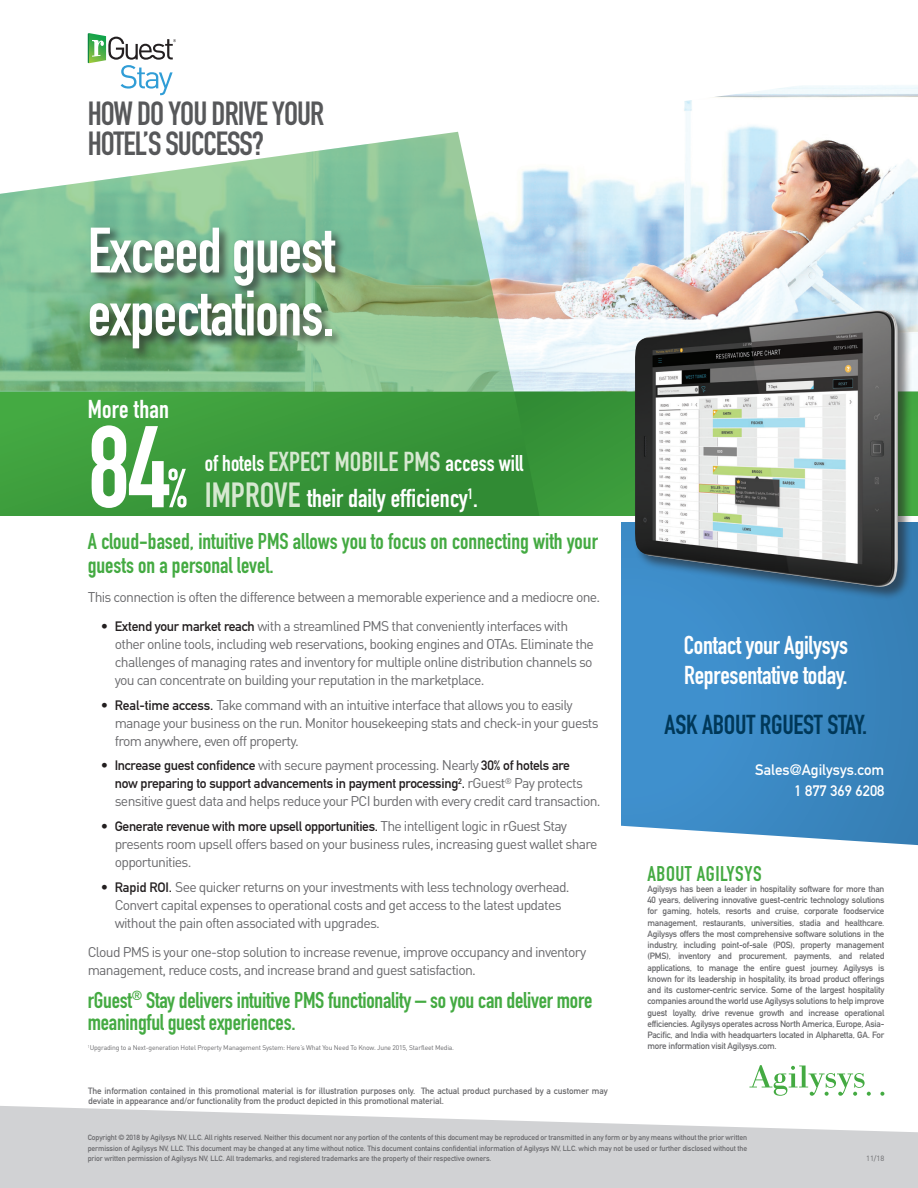
<style>
.page{position:relative;width:918px;height:1188px;background:#fff}
.page>*{position:absolute;margin:0;border:0;box-sizing:border-box;transform-origin:0 0}
.t1{font:114px "DIN Engschrift Std";color:#fff}
.t2{font:63px/63px "DIN Engschrift Std";letter-spacing:-.015em;color:#fff}
.t3{font:33px/30px "DIN Engschrift Std";letter-spacing:-.03em;color:#57585a}
.t4{font:27px "DIN Engschrift Std";letter-spacing:-.01em;color:#003859}
.t5{font:25.5px/30px "DIN Engschrift Std";letter-spacing:-.01em;color:#fff}
.t6{font:25.5px "DIN Engschrift Std";letter-spacing:.01em;color:#fff}
.t7{font:22.5px/24px "DIN Engschrift Std";letter-spacing:-.01em;color:#44aa42}
.t8{font:22.5px "DIN Engschrift Std";color:#fff}
.t9{font:21px "DIN Engschrift Std";letter-spacing:.025em;color:#44aa42}
.t10{font:15px/21px "DIN Mittelschrift Std";color:#fff;text-align:right}
.t11{font:13.95px/18px "DINOT";letter-spacing:-.05em;color:#69696c}
.t12{font:13.5px/18px "DIN Mittelschrift Std";letter-spacing:-.02em;color:#231f20}
.t13{font:9px/11.2px "DIN Mittelschrift Std";letter-spacing:-.01em;color:#69696c;text-align:justify}
.t14{font:7.5px/10.5px "DIN Mittelschrift Std";letter-spacing:-.01em;color:#69696c;text-align:justify}
.t15{font:7.5px "DINOT";color:#69696c}
.t16{font:6.75px "DINOT";letter-spacing:-.025em;color:#69696c}
.s1{font-size:54px}
.s2{font-size:27px;color:#d6e8d0}
.s3{font-size:34.5px;color:#d6e8d0}
.s4{font-family:"DIN Mittelschrift Std";font-size:13.5px;color:#231f20}
.s5{font-family:"DINOT";font-size:13.95px;color:#69696c}
</style>
<div class="page">
<div style="left:0;top:392px;width:918px;height:124px;background:linear-gradient(to bottom,#40a23f,#359137)"></div>
<svg style="left:514px;top:392px;width:404px;height:124px;background:#379438"></svg>
<img style="left:160px;top:85px;width:758px;height:307px">
<svg style="left:0;top:132px;width:514px;height:260px"></svg>
<svg style="left:0;top:1106px;width:918px;height:82px;fill:#d1d2d4"></svg>
<svg style="left:621px;top:522px;width:297px;height:323px;background:#438ec6"></svg>
<div style="left:634px;top:309px;width:278px;height:292px;background:#231f20;opacity:.56"></div>
<img style="left:635px;top:310px;width:263px;height:278px">
<svg style="left:88px;top:33px;width:88px;height:62px"></svg>
<svg style="left:880px;top:1092px;width:4px;height:4px"></svg>
<svg style="left:749px;top:1065px;width:122px;height:31px"></svg>
<div style="left:87px;top:225px;width:261px;height:136px;background:#231f20;opacity:.75"></div>
<h3 class="t3" style="left:88px;top:98px;width:238px">HOW DO YOU DRIVE YOUR<br>HOTEL’S SUCCESS?</h3>
<h2 class="t2" style="left:88px;top:219px;width:249px">Exceed guest expectations.</h2>
<h3 class="t6" style="left:88px;top:394px;width:83px">More than</h3>
<h1 class="t1" style="left:88px;top:400px;width:101px">84<span class="s1">%</span></h1>
<h3 class="t8" style="left:205px;top:450px;width:320px">of hotels <span class="s2">EXPECT MOBILE PMS</span> access will</h3>
<h3 class="t5" style="left:205px;top:484px;width:275px"><span class="s3">IMPROVE</span> their daily efficiency<sup>1</sup>.</h3>
<h3 class="t7" style="left:88px;top:530px;width:512px">A cloud-based, intuitive PMS allows you to focus on connecting with your guests on a personal level.</h3>
<p class="t11" style="left:88px;top:588px;width:514px">This connection is often the difference between a memorable experience and a mediocre one.</p>
<p class="t11" style="left:115px;top:617px;width:481px;text-indent:-13px"><span class="s4">• Extend your market reach</span> with a streamlined PMS that conveniently interfaces with other online tools, including web reservations, booking engines and OTAs. Eliminate the challenges of managing rates and inventory for multiple online distribution channels so you can concentrate on building your reputation in the marketplace.</p>
<p class="t11" style="left:115px;top:695px;width:485px;text-indent:-13px"><span class="s4">• Real-time access.</span> Take command with an intuitive interface that allows you to easily manage your business on the run. Monitor housekeeping stats and check-in your guests from anywhere, even off property.</p>
<p class="t12" style="left:115px;top:757px;width:470px;text-indent:-14px">• Increase guest confidence <span class="s5">with secure payment processing. Nearly</span> 30% of hotels are now preparing to support advancements in payment processing<sup>2</sup>. <span class="s5">rGuest</span><sup>®</sup> <span class="s5">Pay protects</span></p>
<p class="t11" style="left:115px;top:792px;width:487px">sensitive guest data and helps reduce your PCI burden with every credit card transaction.</p>
<p class="t12" style="left:101px;top:817px;width:467px">• Generate revenue with more upsell opportunities. <span class="s5">The intelligent logic in rGuest Stay</span></p>
<p class="t11" style="left:115px;top:835px;width:484px">presents room upsell offers based on your business rules, increasing guest wallet share opportunities.</p>
<p class="t11" style="left:115px;top:878px;width:456px;text-indent:-13px"><span class="s4">• Rapid ROI.</span> See quicker returns on your investments with less technology overhead.<br>Convert capital expenses to operational costs and get access to the latest updates without the pain often associated with upgrades.</p>
<p class="t11" style="left:88px;top:942px;width:500px">Cloud PMS is your one-stop solution to increase revenue, improve occupancy and inventory management, reduce costs, and increase brand and guest satisfaction.</p>
<h3 class="t7" style="left:88px;top:989px;width:506px;line-height:22.5px">rGuest<sup>®</sup> Stay delivers intuitive PMS functionality – so you can deliver more meaningful guest experiences.</h3>
<p class="t16" style="left:88px;top:1044px;width:368px"><sup>1</sup>Upgrading to a Next-generation Hotel Property Management System: Here’s What You Need To Know. June 2015, Starfleet Media.</p>
<p class="t13" style="left:88px;top:1085px;width:521px;line-height:10.5px">The information contained in this promotional material is for illustration purposes only. The actual product purchased by a customer may deviate in appearance and/or functionality from the product depicted in this promotional material.</p>
<h3 class="t5" style="left:684px;top:630px;width:166px">Contact your Agilysys<br>Representative today.</h3>
<h3 class="t4" style="left:665px;top:709px;width:204px">ASK ABOUT RGUEST STAY.</h3>
<p class="t10" style="left:755px;top:760px;width:131px">Sales@Agilysys.com<br>1 877 369 6208</p>
<h3 class="t9" style="left:647px;top:861px;width:116px">ABOUT AGILYSYS</h3>
<p class="t13" style="left:647px;top:883px;width:238px">Agilysys has been a leader in hospitality software for more than 40 years, delivering innovative guest-centric technology solutions for gaming, hotels, resorts and cruise, corporate foodservice management, restaurants, universities, stadia and healthcare.<br>Agilysys offers the most comprehensive software solutions in the industry, including point-of-sale (POS), property management (PMS), inventory and procurement, payments, and related applications, to manage the entire guest journey. Agilysys is known for its leadership in hospitality, its broad product offerings and its customer-centric service. Some of the largest hospitality companies around the world use Agilysys solutions to help improve guest loyalty, drive revenue growth and increase operational efficiencies. Agilysys operates across North America, Europe, Asia-Pacific, and India with headquarters located in Alpharetta, GA. For more information visit Agilysys.com.</p>
<p class="t14" style="left:88px;top:1132px;width:661px">Copyright © 2018 by Agilysys NV, LLC. All rights reserved. Neither this document nor any portion of the contents of this document may be reproduced or transmitted in any form or by any means without the prior written permission of Agilysys NV, LLC. This document may be changed at any time without notice. This document contains confidential information of Agilysys NV, LLC. which may not be used or further disclosed without the prior written permission of Agilysys NV, LLC. All trademarks, and registered trademarks are the property of their respective owners.</p>
<p class="t15" style="left:866px;top:1154px;width:20px">11/18</p>
</div>
